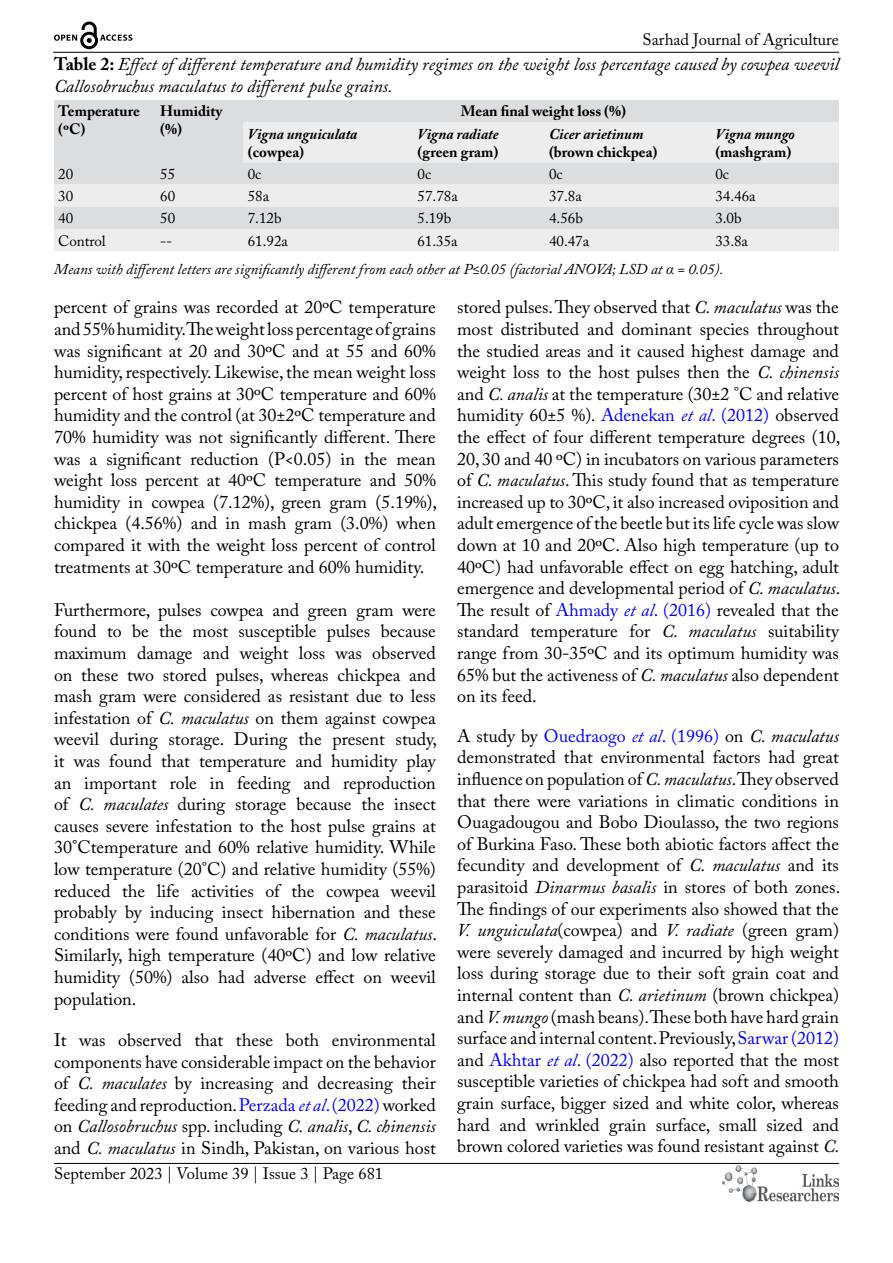
<style>
.page{position:relative;width:893px;height:1263px;background:#fff}
.page>*{position:absolute;margin:0;border:0;box-sizing:border-box;transform-origin:0 0}
.t1{font:18px/21.6px "Adobe Caslon Pro";color:#000;text-align:justify}
.t2{font:italic 18px/21.6px "Adobe Caslon Pro";color:#000}
.t3{font:16.5px "Adobe Caslon Pro";color:#000}
.t4{font:italic 15px/27.9px "Adobe Caslon Pro";color:#000}
.t5{font:700 15px/18px "Adobe Caslon Pro";color:#000}
.t6{font:15px "Adobe Caslon Pro";color:#000}
.t7{font:italic 700 15px "Adobe Caslon Pro";color:#000}
.s1{font-weight:700;font-style:normal}
.s2{font-style:normal}
.s3{font-family:"Times New Roman"}
.s4{font-style:italic}
.s5{color:#00f}
.s6{font-style:italic;color:#00f}
</style>
<div class="page">
<hr style="left:53px;top:52px;width:786px;height:1px;background:#000">
<hr style="left:54px;top:1163px;width:785px;height:1px;background:#000">
<img style="left:722px;top:1166px;width:117px;height:36px">
<svg style="left:54px;top:22px;width:78px;height:27px"></svg>
<div style="left:54px;top:100px;width:785px;height:22px;background:#dcddde"></div>
<svg style="left:54px;top:122px;width:785px;height:129px;background:#e5e6e7"></svg>
<p class="t3" style="left:643px;top:30px;width:198px">Sarhad Journal of Agriculture</p>
<p class="t2" style="left:54px;top:53px;width:787px"><span class="s1">Table 2:</span> Effect of different temperature and humidity regimes on the weight loss percentage caused by cowpea weevil<br>Callosobruchus maculatus to different pulse grains.</p>
<p class="t5" style="left:58px;top:102px;width:83px">Temperature (ºC)</p>
<p class="t5" style="left:160px;top:102px;width:64px">Humidity (%)</p>
<p class="t5" style="left:461px;top:102px;width:167px">Mean final weight loss (%)</p>
<p class="t7" style="left:549px;top:125px;width:96px">Cicer arietinum</p>
<p class="t5" style="left:549px;top:143px;width:110px">(brown chickpea)</p>
<p class="t7" style="left:248px;top:125px;width:111px">Vigna unguiculata</p>
<p class="t5" style="left:248px;top:143px;width:58px">(cowpea)</p>
<p class="t7" style="left:418px;top:125px;width:83px">Vigna radiate</p>
<p class="t5" style="left:418px;top:143px;width:82px">(green gram)</p>
<p class="t7" style="left:715px;top:125px;width:81px">Vigna mungo</p>
<p class="t5" style="left:715px;top:143px;width:77px">(mashgram)</p>
<p class="t6" style="left:58px;top:165px;width:16px">20</p>
<p class="t6" style="left:160px;top:165px;width:16px">55</p>
<p class="t6" style="left:248px;top:165px;width:15px">0c</p>
<p class="t6" style="left:418px;top:165px;width:15px">0c</p>
<p class="t6" style="left:549px;top:165px;width:15px">0c</p>
<p class="t6" style="left:715px;top:165px;width:15px">0c</p>
<p class="t6" style="left:58px;top:187px;width:16px">30</p>
<p class="t6" style="left:160px;top:187px;width:16px">60</p>
<p class="t6" style="left:248px;top:187px;width:23px">58a</p>
<p class="t6" style="left:417px;top:187px;width:42px">57.78a</p>
<p class="t6" style="left:549px;top:187px;width:34px">37.8a</p>
<p class="t6" style="left:715px;top:187px;width:42px">34.46a</p>
<p class="t6" style="left:58px;top:210px;width:16px">40</p>
<p class="t6" style="left:160px;top:210px;width:16px">50</p>
<p class="t6" style="left:248px;top:210px;width:35px">7.12b</p>
<p class="t6" style="left:417px;top:210px;width:35px">5.19b</p>
<p class="t6" style="left:549px;top:210px;width:35px">4.56b</p>
<p class="t6" style="left:715px;top:210px;width:28px">3.0b</p>
<p class="t6" style="left:58px;top:232px;width:49px">Control</p>
<p class="t6" style="left:160px;top:232px;width:14px">--</p>
<p class="t6" style="left:248px;top:232px;width:42px">61.92a</p>
<p class="t6" style="left:417px;top:232px;width:42px">61.35a</p>
<p class="t6" style="left:549px;top:232px;width:42px">40.47a</p>
<p class="t4" style="left:54px;top:227px;width:696px;text-indent:661px"><span class="s2">33.8a<br></span>Means with different letters are significantly different from each other at P≤0.05 (factorial ANOVA; LSD at <span class="s3">α</span> = 0.05).</p>
<p class="t1" style="left:54px;top:296px;width:385px">percent of grains was recorded at 20ºC temperature and 55% humidity. The weight loss percentage of grains was significant at 20 and 30ºC and at 55 and 60% humidity, respectively. Likewise, the mean weight loss percent of host grains at 30ºC temperature and 60% humidity and the control (at 30±2ºC temperature and 70% humidity was not significantly different. There was a significant reduction (P&lt;0.05) in the mean weight loss percent at 40ºC temperature and 50% humidity in cowpea (7.12%), green gram (5.19%), chickpea (4.56%) and in mash gram (3.0%) when compared it with the weight loss percent of control treatments at 30ºC temperature and 60% humidity.</p>
<p class="t1" style="left:54px;top:599px;width:385px">Furthermore, pulses cowpea and green gram were found to be the most susceptible pulses because maximum damage and weight loss was observed on these two stored pulses, whereas chickpea and mash gram were considered as resistant due to less infestation of <span class="s4">C. maculatus</span> on them against cowpea weevil during storage. During the present study, it was found that temperature and humidity play an important role in feeding and reproduction of <span class="s4">C. maculates</span> during storage because the insect causes severe infestation to the host pulse grains at 30°Ctemperature and 60% relative humidity. While low temperature (20°C) and relative humidity (55%) reduced the life activities of the cowpea weevil probably by inducing insect hibernation and these conditions were found unfavorable for <span class="s4">C. maculatus</span>.<br>Similarly, high temperature (40ºC) and low relative humidity (50%) also had adverse effect on weevil population.</p>
<p class="t1" style="left:54px;top:1029px;width:383px">It was observed that these both environmental components have considerable impact on the behavior of <span class="s4">C. maculates</span> by increasing and decreasing their feeding and reproduction. <span class="s5">Perzada</span> <span class="s6">et al</span><span class="s5">. (2022)</span> worked on <span class="s4">Callosobruchus</span> spp. including <span class="s4">C. analis</span>, <span class="s4">C. chinensis </span>and <span class="s4">C. maculatus</span> in Sindh, Pakistan, on various host</p>
<p class="t1" style="left:457px;top:296px;width:385px">stored pulses. They observed that <span class="s4">C. maculatus</span> was the most distributed and dominant species throughout the studied areas and it caused highest damage and weight loss to the host pulses then the <span class="s4">C. chinensis </span>and <span class="s4">C. analis</span> at the temperature (30±2 °C and relative humidity 60±5 %)<span class="s4">.</span> <span class="s5">Adenekan</span> <span class="s6">et al</span><span class="s5">. (2012)</span> observed the effect of four different temperature degrees (10, 20, 30 and 40 ºC) in incubators on various parameters of <span class="s4">C. maculatus</span>. This study found that as temperature increased up to 30ºC, it also increased oviposition and adult emergence of the beetle but its life cycle was slow down at 10 and 20ºC. Also high temperature (up to 40ºC) had unfavorable effect on egg hatching, adult emergence and developmental period of <span class="s4">C. maculatus</span>.<br>The result of <span class="s5">Ahmady</span> <span class="s6">et al</span><span class="s5">. (2016)</span> revealed that the standard temperature for <span class="s4">C. maculatus</span> suitability range from 30-35ºC and its optimum humidity was 65% but the activeness of <span class="s4">C. maculatus</span> also dependent on its feed.</p>
<p class="t1" style="left:457px;top:725px;width:385px">A study by <span class="s5">Ouedraogo</span> <span class="s6">et al</span><span class="s5">. (1996)</span> on <span class="s4">C. maculatus </span>demonstrated that environmental factors had great influence on population of <span class="s4">C. maculatus</span>. They observed that there were variations in climatic conditions in Ouagadougou and Bobo Dioulasso, the two regions of Burkina Faso. These both abiotic factors affect the fecundity and development of <span class="s4">C. maculatus</span> and its parasitoid <span class="s4">Dinarmus basalis</span> in stores of both zones.<br>The findings of our experiments also showed that the <span class="s4">V. unguiculata</span>(cowpea) and <span class="s4">V. radiate</span> (green gram) were severely damaged and incurred by high weight loss during storage due to their soft grain coat and internal content than <span class="s4">C. arietinum</span> (brown chickpea) and <span class="s4">V. mungo</span> (mash beans). These both have hard grain surface and internal content. Previously, <span class="s5">Sarwar (2012) </span>and <span class="s5">Akhtar</span> <span class="s6">et al</span><span class="s5">. (2022)</span> also reported that the most susceptible varieties of chickpea had soft and smooth grain surface, bigger sized and white color, whereas hard and wrinkled grain surface, small sized and brown colored varieties was found resistant against <span class="s4">C.</span></p>
<p class="t3" style="left:54px;top:1164px;width:331px">September 2023 | Volume 39 | Issue 3 | Page 681</p>
</div>
